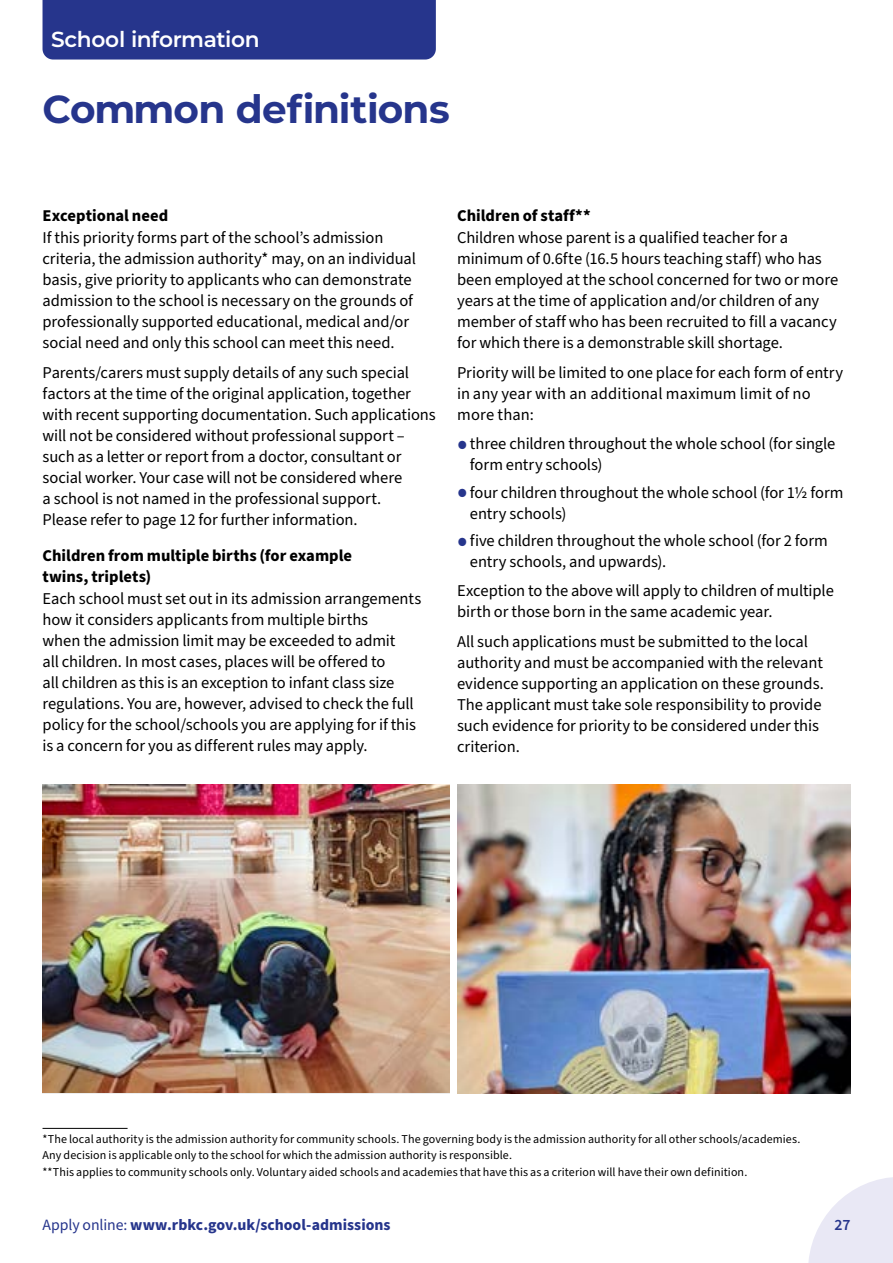
<style>
.page{position:relative;width:893px;height:1263px;background:#fff}
.page>*{position:absolute;margin:0;border:0;box-sizing:border-box;transform-origin:0 0}
.t1{font:700 39px "Montserrat";letter-spacing:-.02em;color:#26358c}
.t2{font:600 21.75px "Montserrat";letter-spacing:-.015em;color:#fff}
.p_Body_text{font:16.5px/21px "Source Sans Pro";letter-spacing:-.005em;color:#000}
.h4_subheading_black_-_common_definitions{font:700 16.5px/21px "Source Sans Pro";color:#000}
.t3{font:700 15.75px "Source Sans Pro";color:#26358c}
.t4{font:600 15.75px "Source Sans Pro";color:#26358c}
.p_Footnote_2_col_keyline{font:12px/15.3px "Source Sans Pro";letter-spacing:.01em;color:#000}
.p_Footnote_para_2{font:12px "Source Sans Pro";letter-spacing:.01em;color:#000}
.s1{font-size:34.5px;color:#26358c}
.s2{font-weight:400}
</style>
<div class="page">
<svg style="left:808px;top:1177px;width:85px;height:86px"></svg>
<div style="left:43px;top:0;width:393px;height:60px;background:#26358c"></div>
<hr style="left:43px;top:1128px;width:85px;height:1px;background:#000">
<img style="left:43px;top:784px;width:407px;height:309px">
<img style="left:457px;top:784px;width:393px;height:310px">
<h2 class="t2" style="left:51px;top:23px;width:210px">School information</h2>
<h1 class="t1" style="left:43px;top:81px;width:409px">Common definitions</h1>
<h4 class="h4_subheading_black_-_common_definitions" style="left:43px;top:205px;width:127px">Exceptional need</h4>
<p class="p_Body_text" style="left:43px;top:228px;width:375px">If this priority forms part of the school’s admission criteria, the admission authority* may, on an individual basis, give priority to applicants who can demonstrate admission to the school is necessary on the grounds of professionally supported educational, medical and/or social need and only this school can meet this need.</p>
<p class="p_Body_text" style="left:43px;top:362px;width:395px">Parents/carers must supply details of any such special factors at the time of the original application, together with recent supporting documentation. Such applications will not be considered without professional support – such as a letter or report from a doctor, consultant or social worker. Your case will not be considered where<br>a school is not named in the professional support.<br>Please refer to page 12 for further information.</p>
<h4 class="h4_subheading_black_-_common_definitions" style="left:43px;top:545px;width:311px">Children from multiple births (for example twins, triplets)</h4>
<p class="p_Body_text" style="left:43px;top:588px;width:380px">Each school must set out in its admission arrangements how it considers applicants from multiple births<br>when the admission limit may be exceeded to admit<br>all children. In most cases, places will be offered to<br>all children as this is an exception to infant class size regulations. You are, however, advised to check the full policy for the school/schools you are applying for if this is a concern for you as different rules may apply.</p>
<h4 class="h4_subheading_black_-_common_definitions" style="left:457px;top:205px;width:135px">Children of staff**</h4>
<p class="p_Body_text" style="left:457px;top:228px;width:383px">Children whose parent is a qualified teacher for a minimum of 0.6f t e (16.5 hours teaching staff) who has been employed at the school concerned for two or more years at the time of application and/or children of any member of staff who has been recruited to fill a vacancy for which there is a demonstrable skill shortage.</p>
<p class="p_Body_text" style="left:457px;top:362px;width:387px">Priority will be limited to one place for each form of entry in any year with an additional maximum limit of no more than:</p>
<p class="p_Body_text" style="left:470px;top:434px;width:367px;text-indent:-13px"><span class="s1">•</span>three children throughout the whole school (for single form entry schools)</p>
<p class="p_Body_text" style="left:470px;top:482px;width:375px;text-indent:-13px"><span class="s1">•</span>four children throughout the whole school (for 1½ form entry schools)</p>
<p class="p_Body_text" style="left:470px;top:530px;width:360px;text-indent:-13px"><span class="s1">•</span>five children throughout the whole school (for 2 form entry schools, and upwards).</p>
<p class="p_Body_text" style="left:457px;top:581px;width:378px">Exception to the above will apply to children of multiple birth or those born in the same academic year.</p>
<p class="p_Body_text" style="left:457px;top:631px;width:368px">All such applications must be submitted to the local authority and must be accompanied with the relevant evidence supporting an application on these grounds.<br>The applicant must take sole responsibility to provide such evidence for priority to be considered under this criterion.</p>
<p class="p_Footnote_2_col_keyline" style="left:43px;top:1132px;width:759px">*The local authority is the admission authority for community schools. The governing body is the admission authority for all other schools/academies.<br>Any decision is applicable only to the school for which the admission authority is responsible.</p>
<p class="p_Footnote_para_2" style="left:43px;top:1164px;width:706px">**This applies to community schools only. Voluntary aided schools and academies that have this as a criterion will have their own definition.</p>
<p class="t3" style="left:43px;top:1214px;width:350px"><span class="s2">Apply online:</span> www.rbkc.gov.uk/school-admissions</p>
<p class="t4" style="left:834px;top:1214px;width:17px">27</p>
</div>
